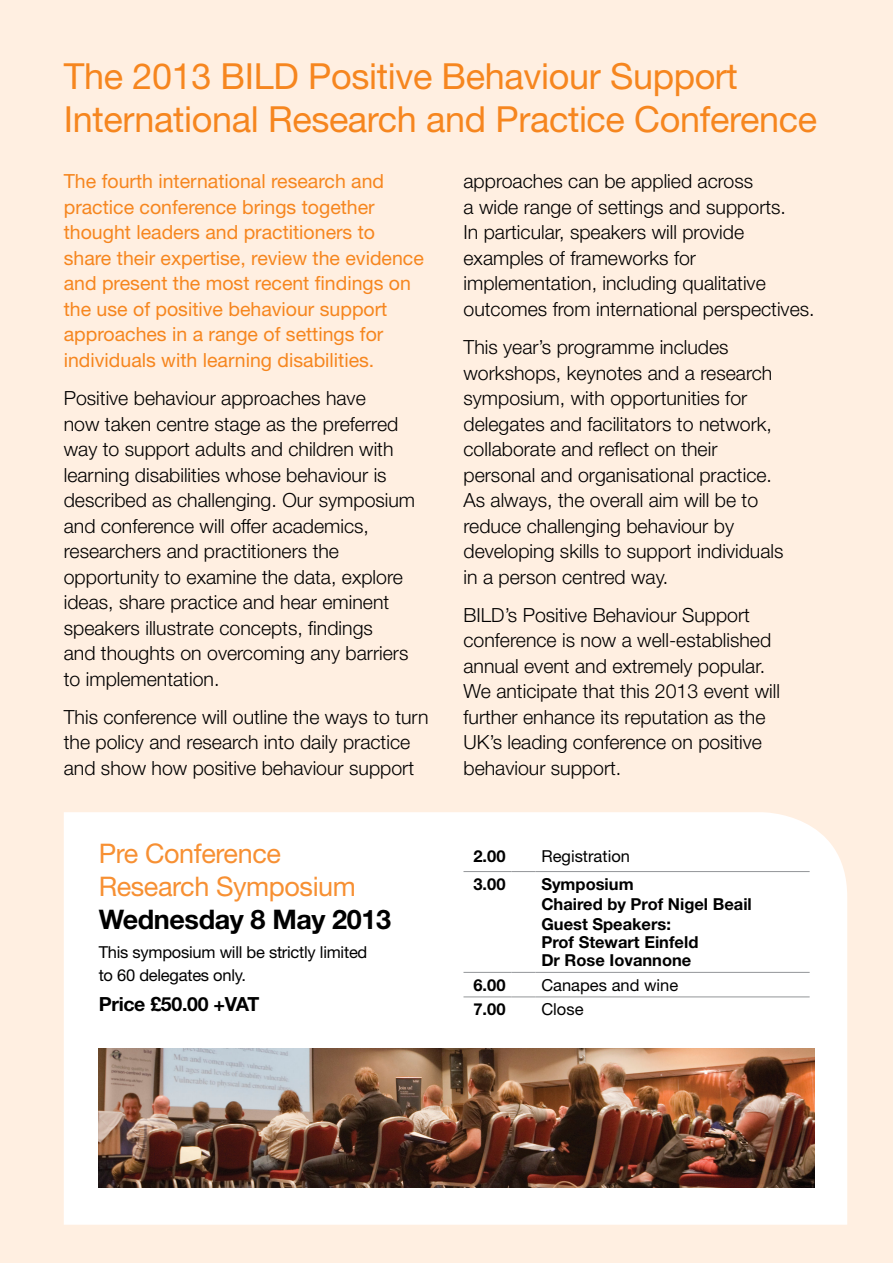
<style>
.page{position:relative;width:893px;height:1263px;background:#ffefe1}
.page>*{position:absolute;margin:0;border:0;box-sizing:border-box;transform-origin:0 0}
.t1{font:36px/42px "Helvetica Neue LT Std";letter-spacing:-.01em;color:#f6861f}
.t2{font:27px/33px "Helvetica Neue LT Std";letter-spacing:-.015em;color:#f79033}
.t3{font:300 19.5px/25.5px "Helvetica Neue LT Std";color:#000}
.t4{font:19.5px/25.5px "Helvetica Neue LT Std";color:#f6861f}
.t5{font:700 19.5px "Helvetica Neue LT Std";letter-spacing:-.015em;color:#000}
.t6{font:700 16.5px/18px "Helvetica Neue LT Std";color:#000}
.t7{font:16.5px/22.5px "Helvetica Neue LT Std";letter-spacing:-.015em;color:#000}
.s1{font-weight:700;color:#000}
</style>
<div class="page">
<div style="left:64px;top:812px;width:783px;height:413px;background:#fff"></div>
<img style="left:99px;top:1048px;width:715px;height:140px">
<hr style="left:463px;top:871px;width:49px;height:1px;background:#939598">
<svg style="left:512px;top:871px;width:23px;height:1px"></svg>
<hr style="left:535px;top:871px;width:275px;height:1px;background:#939598">
<hr style="left:463px;top:972px;width:49px;height:1px;background:#939598">
<svg style="left:512px;top:972px;width:23px;height:1px"></svg>
<hr style="left:535px;top:972px;width:275px;height:1px;background:#939598">
<hr style="left:463px;top:996px;width:49px;height:1px;background:#939598">
<svg style="left:512px;top:996px;width:23px;height:1px"></svg>
<hr style="left:535px;top:996px;width:275px;height:1px;background:#939598">
<p class="t1" style="left:64px;top:55px;width:755px">The 2013 BILD Positive Behaviour Support<br>International Research and Practice Conference</p>
<p class="t4" style="left:64px;top:168px;width:362px">The fourth international research and practice conference brings together thought leaders and practitioners to share their expertise, review the evidence and present the most recent findings on the use of positive behaviour support approaches in a range of settings for individuals with learning disabilities.</p>
<p class="t3" style="left:64px;top:385px;width:353px">Positive behaviour approaches have<br>now taken centre stage as the preferred way to support adults and children with learning disabilities whose behaviour is described as challenging. Our symposium and conference will offer academics, researchers and practitioners the opportunity to examine the data, explore ideas, share practice and hear eminent speakers illustrate concepts, findings<br>and thoughts on overcoming any barriers to implementation.</p>
<p class="t3" style="left:64px;top:704px;width:366px">This conference will outline the ways to turn the policy and research into daily practice and show how positive behaviour support</p>
<p class="t2" style="left:99px;top:837px;width:294px">Pre Conference<br>Research Symposium<br><span class="s1">Wednesday 8 May 2013</span></p>
<p class="t7" style="left:99px;top:941px;width:270px">This symposium will be strictly limited to 60 delegates only.</p>
<p class="t5" style="left:99px;top:991px;width:162px">Price £50.00 +VAT</p>
<p class="t3" style="left:463px;top:168px;width:353px">approaches can be applied across<br>a wide range of settings and supports.<br>In particular, speakers will provide examples of frameworks for implementation, including qualitative outcomes from international perspectives.</p>
<p class="t3" style="left:463px;top:334px;width:321px">This year’s programme includes workshops, keynotes and a research symposium, with opportunities for delegates and facilitators to network, collaborate and reflect on their personal and organisational practice.<br>As always, the overall aim will be to reduce challenging behaviour by developing skills to support individuals in a person centred way.</p>
<p class="t3" style="left:463px;top:602px;width:318px">BILD’s Positive Behaviour Support conference is now a well-established annual event and extremely popular.<br>We anticipate that this 2013 event will further enhance its reputation as the UK’s leading conference on positive behaviour support.</p>
<p class="t6" style="left:473px;top:847px;width:34px">2.00</p>
<p class="t7" style="left:541px;top:845px;width:90px">Registration</p>
<p class="t6" style="left:473px;top:874px;width:34px">3.00</p>
<p class="t6" style="left:541px;top:874px;width:94px">Symposium</p>
<p class="t6" style="left:541px;top:895px;width:212px">Chaired by Prof Nigel Beail</p>
<p class="t6" style="left:541px;top:915px;width:159px">Guest Speakers:<br>Prof Stewart Einfeld<br>Dr Rose Iovannone</p>
<p class="t6" style="left:473px;top:975px;width:34px">6.00</p>
<p class="t7" style="left:541px;top:973px;width:138px">Canapes and wine</p>
<p class="t6" style="left:473px;top:1000px;width:34px">7.00</p>
<p class="t7" style="left:541px;top:998px;width:44px">Close</p>
</div>
